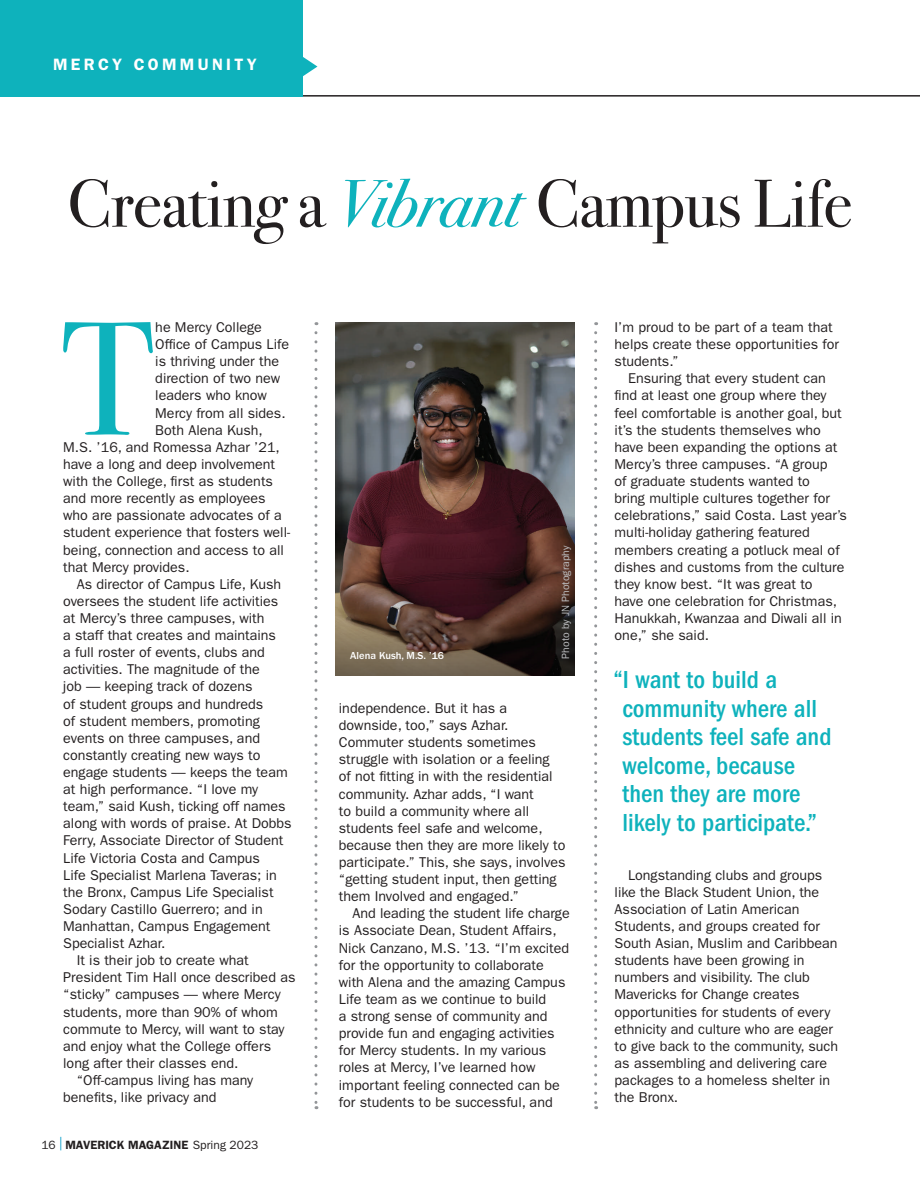
<style>
.page{position:relative;width:920px;height:1190px;background:#fff}
.page>*{position:absolute;margin:0;border:0;box-sizing:border-box;transform-origin:0 0}
.t1{font:161.7px "Bodoni Svty Two ITCTT";color:#0eb2bc}
.t2{font:67.5px "Bodoni Svty Two ITCTT";letter-spacing:-.01em;color:#231f20}
.t3{font:500 condensed 25.5px/28.5px "ITC Franklin Gothic Std";color:#0eb2bc}
.t4{font:600 16.5px "ITC Franklin Gothic Std";letter-spacing:.2em;color:#fff}
.t5{font:14.25px/17.1px "ITC Franklin Gothic Std";color:#231f20}
.t6{font:600 12px "ITC Franklin Gothic Std";color:#231f20}
.t7{font:10.5px "ITC Franklin Gothic Std";color:#bcbdc0}
.t8{font:500 10.5px "ITC Franklin Gothic Std";color:#fff}
.s1{font-style:italic;color:#0eb2bc}
.s2{font-weight:400}
.s3{font-weight:400;font-size:13.5px;color:#009bc8}
</style>
<div class="page">
<hr style="left:0;top:95px;width:919px;height:2px;background:#231f20">
<div style="left:0;top:0;width:302px;height:96px;background:#0eb2bc"></div>
<svg style="left:302px;top:54px;width:15px;height:25px"></svg>
<img style="left:335px;top:322px;width:239px;height:169px">
<svg style="left:314px;top:332px;width:3px;height:776px"></svg>
<svg style="left:594px;top:332px;width:3px;height:776px"></svg>
<svg style="left:335px;top:491px;width:239px;height:185px;background:#4f312d"></svg>
<p class="t4" style="left:53px;top:55px;width:205px">MERCY COMMUNITY</p>
<h2 class="t2" style="left:67px;top:148px;width:786px">Creating a <span class="s1">Vibrant</span> Campus Life</h2>
<h1 class="t1" style="left:60px;top:247px;width:96px">T</h1>
<p class="t5" style="left:155px;top:318px;width:108px">he Mercy College</p>
<p class="t5" style="left:155px;top:336px;width:135px">Office of Campus Life</p>
<p class="t5" style="left:155px;top:353px;width:125px">is thriving under the</p>
<p class="t5" style="left:155px;top:370px;width:126px">direction of two new</p>
<p class="t5" style="left:155px;top:387px;width:113px">leaders who know</p>
<p class="t5" style="left:155px;top:404px;width:132px">Mercy from all sides.</p>
<p class="t5" style="left:155px;top:421px;width:109px">Both Alena Kush,</p>
<p class="t5" style="left:63px;top:438px;width:218px">M.S. ’16, and Romessa Azhar ’21,</p>
<p class="t5" style="left:63px;top:455px;width:213px">have a long and deep involvement</p>
<p class="t5" style="left:63px;top:472px;width:211px">with the College, first as students</p>
<p class="t5" style="left:63px;top:489px;width:204px">and more recently as employees</p>
<p class="t5" style="left:63px;top:507px;width:220px">who are passionate advocates of a</p>
<p class="t5" style="left:63px;top:524px;width:228px">student experience that fosters well-</p>
<p class="t5" style="left:63px;top:541px;width:222px">being, connection and access to all</p>
<p class="t5" style="left:63px;top:558px;width:128px">that Mercy provides.</p>
<p class="t5" style="left:77px;top:575px;width:206px">As director of Campus Life, Kush</p>
<p class="t5" style="left:63px;top:592px;width:216px">oversees the student life activities</p>
<p class="t5" style="left:63px;top:609px;width:203px">at Mercy’s three campuses, with</p>
<p class="t5" style="left:63px;top:626px;width:214px">a staff that creates and maintains</p>
<p class="t5" style="left:63px;top:643px;width:203px">a full roster of events, clubs and</p>
<p class="t5" style="left:63px;top:660px;width:198px">activities. The magnitude of the</p>
<p class="t5" style="left:63px;top:678px;width:191px">job — keeping track of dozens</p>
<p class="t5" style="left:63px;top:695px;width:201px">of student groups and hundreds</p>
<p class="t5" style="left:63px;top:712px;width:198px">of student members, promoting</p>
<p class="t5" style="left:63px;top:729px;width:198px">events on three campuses, and</p>
<p class="t5" style="left:63px;top:746px;width:199px">constantly creating new ways to</p>
<p class="t5" style="left:63px;top:763px;width:226px">engage students — keeps the team</p>
<p class="t5" style="left:63px;top:780px;width:196px">at high performance. “I love my</p>
<p class="t5" style="left:63px;top:797px;width:224px">team,” said Kush, ticking off names</p>
<p class="t5" style="left:63px;top:814px;width:230px">along with words of praise. At Dobbs</p>
<p class="t5" style="left:63px;top:831px;width:221px">Ferry, Associate Director of Student</p>
<p class="t5" style="left:63px;top:849px;width:198px">Life Victoria Costa and Campus</p>
<p class="t5" style="left:63px;top:866px;width:215px">Life Specialist Marlena Taveras; in</p>
<p class="t5" style="left:63px;top:883px;width:212px">the Bronx, Campus Life Specialist</p>
<p class="t5" style="left:63px;top:900px;width:201px">Sodary Castillo Guerrero; and in</p>
<p class="t5" style="left:63px;top:917px;width:209px">Manhattan, Campus Engagement</p>
<p class="t5" style="left:63px;top:934px;width:104px">Specialist Azhar.</p>
<p class="t5" style="left:77px;top:951px;width:173px">It is their job to create what</p>
<p class="t5" style="left:63px;top:968px;width:233px">President Tim Hall once described as</p>
<p class="t5" style="left:63px;top:985px;width:219px">“sticky” campuses — where Mercy</p>
<p class="t5" style="left:63px;top:1002px;width:216px">students, more than 90% of whom</p>
<p class="t5" style="left:63px;top:1020px;width:223px">commute to Mercy, will want to stay</p>
<p class="t5" style="left:63px;top:1037px;width:209px">and enjoy what the College offers</p>
<p class="t5" style="left:63px;top:1054px;width:176px">long after their classes end.</p>
<p class="t5" style="left:77px;top:1071px;width:178px">“Off-campus living has many</p>
<p class="t5" style="left:63px;top:1088px;width:155px">benefits, like privacy and</p>
<p class="t6" style="left:41px;top:1136px;width:218px"><span class="s2">16</span> <span class="s3">|</span> MAVERICK MAGAZINE <span class="s2">Spring 2023</span></p>
<p class="t8" style="left:350px;top:649px;width:95px">Alena Kush, M.S. ’16</p>
<p class="t7" style="left:559px;top:658px;width:114px;rotate:-90deg">Photo by JN Photography</p>
<p class="t5" style="left:339px;top:699px;width:228px">independence. But it has a downside, too,” says Azhar.<br>Commuter students sometimes struggle with isolation or a feeling<br>of not fitting in with the residential community. Azhar adds, “I want<br>to build a community where all students feel safe and welcome, because then they are more likely to participate.” This, she says, involves “getting student input, then getting them Involved and engaged.”</p>
<p class="t5" style="left:339px;top:904px;width:232px;text-indent:13px">And leading the student life charge is Associate Dean, Student Affairs, Nick Canzano, M.S. ’13. “I’m excited for the opportunity to collaborate with Alena and the amazing Campus Life team as we continue to build<br>a strong sense of community and provide fun and engaging activities for Mercy students. In my various roles at Mercy, I’ve learned how important feeling connected can be for students to be successful, and</p>
<p class="t5" style="left:614px;top:318px;width:226px">I’m proud to be part of a team that helps create these opportunities for students.”</p>
<p class="t5" style="left:614px;top:370px;width:234px;text-indent:13px">Ensuring that every student can find at least one group where they feel comfortable is another goal, but it’s the students themselves who have been expanding the options at Mercy’s three campuses. “A group<br>of graduate students wanted to<br>bring multiple cultures together for celebrations,” said Costa. Last year’s multi-holiday gathering featured members creating a potluck meal of dishes and customs from the culture they know best. “It was great to<br>have one celebration for Christmas, Hanukkah, Kwanzaa and Diwali all in one,” she said.</p>
<h3 class="t3" style="left:622px;top:665px;width:210px;text-indent:-9px">“I want to build a community where all students feel safe and welcome, because then they are more likely to participate.”</h3>
<p class="t5" style="left:614px;top:866px;width:225px;text-indent:13px">Longstanding clubs and groups like the Black Student Union, the<br>Association of Latin American<br>Students, and groups created for<br>South Asian, Muslim and Caribbean students have been growing in numbers and visibility. The club<br>Mavericks for Change creates opportunities for students of every ethnicity and culture who are eager to give back to the community, such as assembling and delivering care packages to a homeless shelter in the Bronx.</p>
</div>
